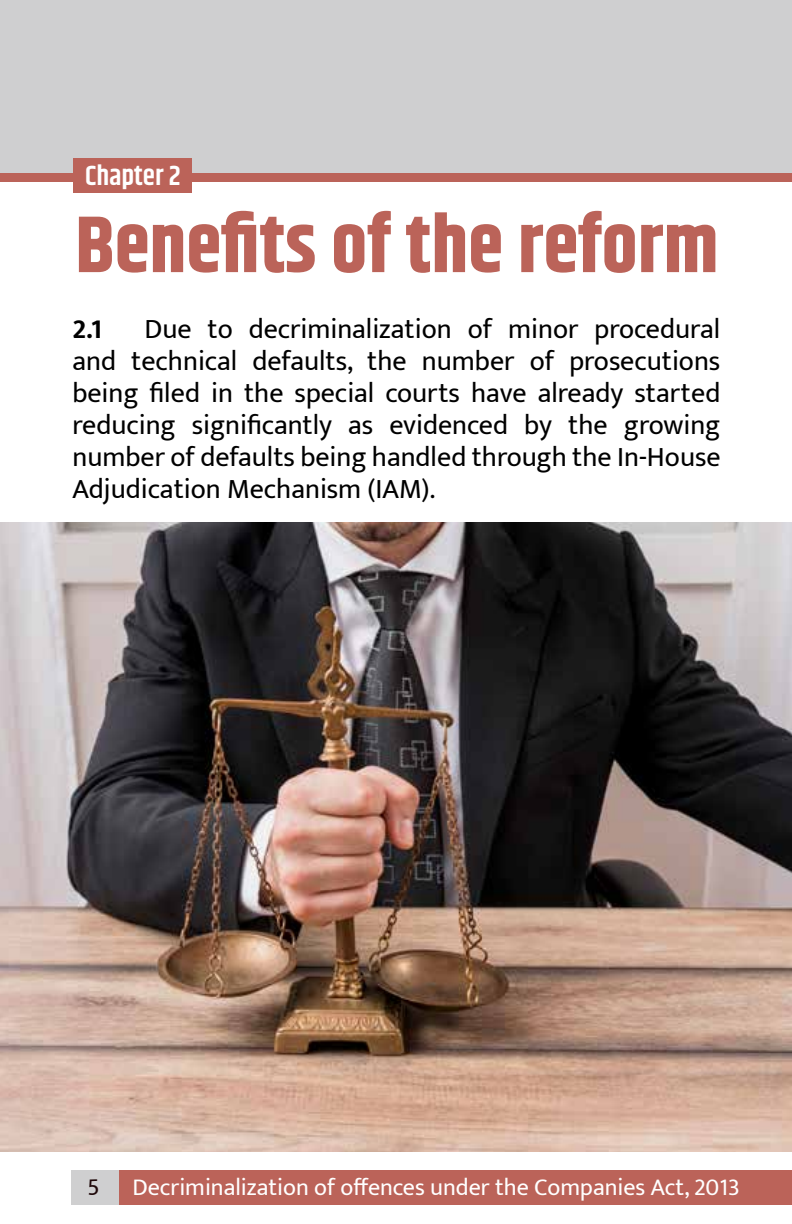
<style>
.page{position:relative;width:792px;height:1224px;background:#fff}
.page>*{position:absolute;margin:0;border:0;box-sizing:border-box;transform-origin:0 0}
.t1{font:700 80px "Khand";color:#bb6359}
.t2{font:28px/32px "Mukta";color:#000;text-align:justify}
.t3{font:600 28px "Khand";color:#fff}
.t4{font:700 28px "Mukta";color:#000}
.t5{font:24px "Mukta";color:#fff}
</style>
<div class="page">
<div style="left:71px;top:1171px;width:721px;height:34px;background:#cfcfd0"></div>
<div style="left:119px;top:1171px;width:673px;height:34px;background:#bb6359"></div>
<div style="left:0;top:172px;width:792px;height:10px;background:#bb6359"></div>
<div style="left:0;top:0;width:792px;height:172px;background:#cfcfd0"></div>
<div style="left:73px;top:158px;width:119px;height:34px;background:#bb6359"></div>
<img style="left:0;top:522px;width:792px;height:630px">
<p class="t3" style="left:85px;top:158px;width:97px">Chapter 2</p>
<h1 class="t1" style="left:75px;top:188px;width:645px">Benefits of the reform</h1>
<p class="t2" style="left:72px;top:312px;width:650px;text-indent:72px">Due to decriminalization of minor procedural and technical defaults, the number of prosecutions being filed in the special courts have already started reducing significantly as evidenced by the growing number of defaults being handled through the In-House Adjudication Mechanism (IAM).</p>
<p class="t4" style="left:72px;top:312px;width:31px">2.1</p>
<p class="t5" style="left:132px;top:1173px;width:609px">Decriminalization of offences under the Companies Act, 2013</p>
</div>
